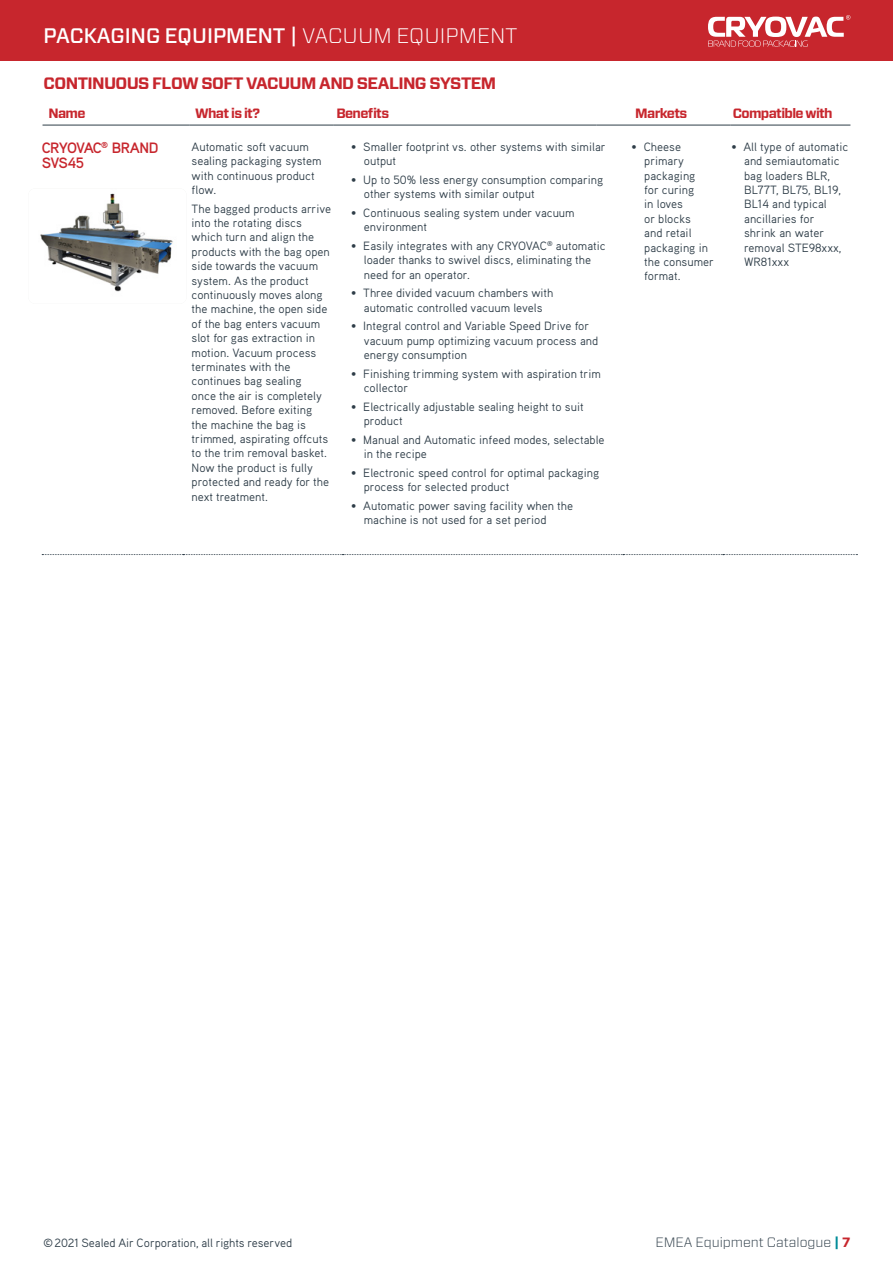
<style>
.page{position:relative;width:893px;height:1263px;background:#fff}
.page>*{position:absolute;margin:0;border:0;box-sizing:border-box;transform-origin:0 0}
.t1{font:500 21px "Forza";color:#fff}
.Sub_heading{font:700 16.5px "Forza";letter-spacing:-.04em;color:#c7262d}
.t2{font:700 15px/15px "Aaux Pro OT";letter-spacing:-.05em;color:#c7262d}
.t3{font:700 13.5px "Forza";letter-spacing:-.05em;color:#c7262d}
.t4{font:300 13.5px "Forza";color:#2e3d48}
.Body_Copy{font:12px/14.4px "Aaux Pro OT";color:#2e3d48}
.s1{font-weight:300}
.s2{font-weight:700;color:#008b98}
.s3{font-weight:700;color:#c7262d}
</style>
<div class="page">
<div style="left:0;top:0;width:893px;height:61px;background:#c7262d"></div>
<svg style="left:708px;top:15px;width:142px;height:32px"></svg>
<hr style="left:43px;top:125px;width:146px;height:1px;background:#2e3d48">
<hr style="left:189px;top:125px;width:145px;height:1px;background:#2e3d48">
<hr style="left:334px;top:125px;width:262px;height:1px;background:#2e3d48">
<hr style="left:596px;top:125px;width:134px;height:1px;background:#2e3d48">
<hr style="left:730px;top:125px;width:120px;height:1px;background:#2e3d48">
<svg style="left:42px;top:554px;width:815px;height:1px"></svg>
<img style="left:40px;top:193px;width:133px;height:99px">
<h1 class="t1" style="left:44px;top:21px;width:475px">PACKAGING EQUIPMENT | <span class="s1">VACUUM EQUIPMENT</span></h1>
<p class="Sub_heading" style="left:44px;top:72px;width:454px">CONTINUOUS FLOW SOFT VACUUM AND SEALING SYSTEM</p>
<p class="t3" style="left:49px;top:104px;width:39px">Name</p>
<p class="t3" style="left:195px;top:104px;width:66px">What is it?</p>
<p class="t3" style="left:336px;top:104px;width:54px">Benefits</p>
<p class="t3" style="left:635px;top:104px;width:54px">Markets</p>
<p class="t3" style="left:733px;top:104px;width:101px">Compatible with</p>
<p class="t2" style="left:42px;top:140px;width:118px">CRYOVAC<sup>®</sup> BRAND<br>SVS45</p>
<p class="Body_Copy" style="left:192px;top:139px;width:132px">Automatic soft vacuum sealing packaging system with continuous product flow.</p>
<p class="Body_Copy" style="left:192px;top:201px;width:141px">The bagged products arrive into the rotating discs which turn and align the products with the bag open side towards the vacuum system. As the product continuously moves along the machine, the open side of the bag enters vacuum slot for gas extraction in motion. Vacuum process terminates with the continues bag sealing<br>once the air is completely removed. Before exiting the machine the bag is trimmed, aspirating offcuts to the trim removal basket.<br>Now the product is fully protected and ready for the next treatment.</p>
<p class="Body_Copy" style="left:364px;top:139px;width:243px;text-indent:-13px">• Smaller footprint vs. other systems with similar output</p>
<p class="Body_Copy" style="left:364px;top:172px;width:241px;text-indent:-13px">• Up to 50% less energy consumption comparing other systems with similar output</p>
<p class="Body_Copy" style="left:364px;top:205px;width:212px;text-indent:-13px">• Continuous sealing system under vacuum environment</p>
<p class="Body_Copy" style="left:364px;top:238px;width:243px;text-indent:-13px">• Easily integrates with any CRYOVAC<sup>®</sup> automatic loader thanks to swivel discs, eliminating the need for an operator.</p>
<p class="Body_Copy" style="left:351px;top:286px;width:204px;text-align:center">• Three divided vacuum chambers with automatic controlled vacuum levels</p>
<p class="Body_Copy" style="left:364px;top:319px;width:236px;text-indent:-13px">• Integral control and Variable Speed Drive for vacuum pump optimizing vacuum process and energy consumption</p>
<p class="Body_Copy" style="left:364px;top:366px;width:238px;text-indent:-13px">• Finishing trimming system with aspiration trim collector</p>
<p class="Body_Copy" style="left:364px;top:399px;width:221px;text-indent:-13px">• Electrically adjustable sealing height to suit product</p>
<p class="Body_Copy" style="left:364px;top:432px;width:242px;text-indent:-13px">• Manual and Automatic infeed modes, selectable in the recipe</p>
<p class="Body_Copy" style="left:364px;top:465px;width:237px;text-indent:-13px">• Electronic speed control for optimal packaging process for selected product</p>
<p class="Body_Copy" style="left:364px;top:498px;width:211px;text-indent:-13px">• Automatic power saving facility when the machine is not used for a set period</p>
<p class="Body_Copy" style="left:644px;top:139px;width:71px;text-indent:-13px">• Cheese primary packaging<br>for curing<br>in loves<br>or blocks<br>and retail packaging in the consumer format.</p>
<p class="Body_Copy" style="left:744px;top:139px;width:106px;text-indent:-13px">• All type of automatic and semiautomatic bag loaders BLR,<br>BL77T, BL75, BL19,<br>BL14 and typical ancillaries for shrink an water removal STE98xxx,<br>WR81xxx</p>
<p class="Body_Copy" style="left:43px;top:1235px;width:250px">©2021 Sealed Air Corporation, all rights reserved</p>
<p class="t4" style="left:655px;top:1233px;width:197px">EMEA Equipment Catalogue <span class="s2">|</span> <span class="s3">7</span></p>
</div>
